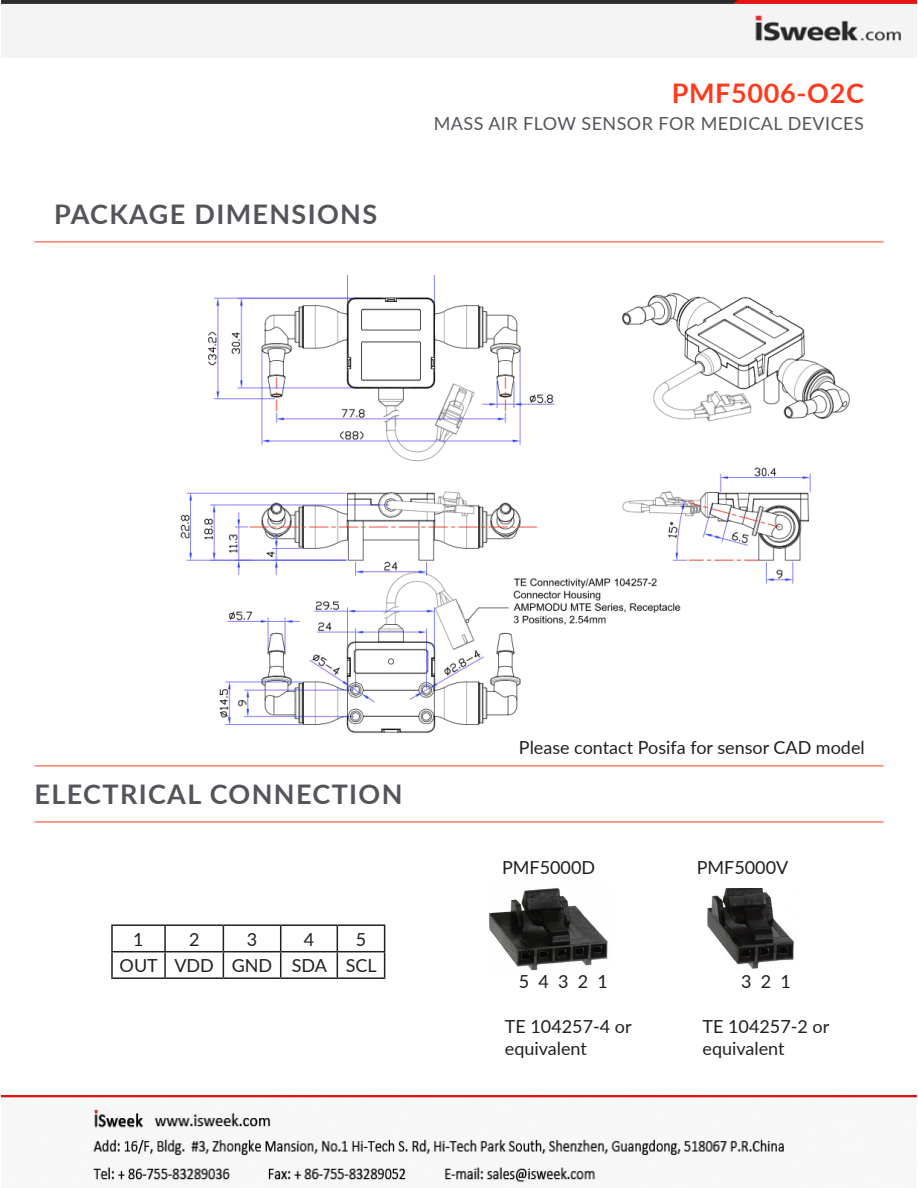
<style>
.page{position:relative;width:918px;height:1188px;background:#fff}
.page>*{position:absolute;margin:0;border:0;box-sizing:border-box;transform-origin:0 0}
.t1{font:700 27px "Lato";letter-spacing:.05em;color:#54555a}
.t2{font:700 27px "Lato";letter-spacing:.025em;color:#ff3a1c}
.t3{font:18px "Lato";color:#231f20}
.t4{font:18px "Lato";letter-spacing:.025em;color:#54555a}
</style>
<div class="page">
<hr style="left:35px;top:242px;width:848px;height:1px;background:#ff3a1c">
<hr style="left:35px;top:766px;width:848px;height:1px;background:#ff3a1c">
<hr style="left:35px;top:822px;width:848px;height:1px;background:#ff3a1c">
<hr style="left:111px;top:924px;width:54px;height:2px;background:#231f20">
<hr style="left:111px;top:926px;width:2px;height:25px;background:#231f20">
<hr style="left:165px;top:924px;width:58px;height:2px;background:#231f20">
<hr style="left:164px;top:926px;width:2px;height:25px;background:#231f20">
<hr style="left:223px;top:924px;width:58px;height:2px;background:#231f20">
<hr style="left:281px;top:924px;width:56px;height:2px;background:#231f20">
<hr style="left:337px;top:924px;width:48px;height:2px;background:#231f20">
<hr style="left:111px;top:951px;width:54px;height:1px;background:#231f20">
<hr style="left:111px;top:952px;width:2px;height:25px;background:#231f20">
<hr style="left:165px;top:951px;width:58px;height:1px;background:#231f20">
<hr style="left:164px;top:952px;width:2px;height:25px;background:#231f20">
<hr style="left:223px;top:951px;width:58px;height:1px;background:#231f20">
<svg style="left:223px;top:926px;width:1px;height:51px"></svg>
<hr style="left:281px;top:951px;width:56px;height:1px;background:#231f20">
<svg style="left:280px;top:926px;width:1px;height:51px"></svg>
<hr style="left:337px;top:951px;width:48px;height:1px;background:#231f20">
<svg style="left:337px;top:926px;width:1px;height:51px"></svg>
<svg style="left:384px;top:926px;width:1px;height:51px"></svg>
<hr style="left:111px;top:977px;width:54px;height:2px;background:#231f20">
<hr style="left:165px;top:977px;width:58px;height:2px;background:#231f20">
<hr style="left:223px;top:977px;width:58px;height:2px;background:#231f20">
<hr style="left:281px;top:977px;width:56px;height:2px;background:#231f20">
<hr style="left:337px;top:977px;width:48px;height:2px;background:#231f20">
<img style="left:180px;top:276px;width:670px;height:457px">
<img style="left:489px;top:888px;width:119px;height:82px">
<img style="left:707px;top:889px;width:87px;height:80px">
<img style="left:2px;top:0;width:914px;height:57px">
<img style="left:1px;top:1095px;width:916px;height:87px">
<p class="t1" style="left:54px;top:194px;width:325px">PACKAGE DIMENSIONS</p>
<p class="t2" style="left:672px;top:73px;width:194px">PMF5006-O2C</p>
<p class="t4" style="left:434px;top:111px;width:432px">MASS AIR FLOW SENSOR FOR MEDICAL DEVICES</p>
<p class="t1" style="left:35px;top:774px;width:369px">ELECTRICAL CONNECTION</p>
<p class="t3" style="left:133px;top:926px;width:12px">1</p>
<p class="t3" style="left:189px;top:926px;width:12px">2</p>
<p class="t3" style="left:247px;top:926px;width:12px">3</p>
<p class="t3" style="left:304px;top:926px;width:12px">4</p>
<p class="t3" style="left:356px;top:926px;width:12px">5</p>
<p class="t3" style="left:120px;top:953px;width:40px">OUT</p>
<p class="t3" style="left:174px;top:953px;width:41px">VDD</p>
<p class="t3" style="left:232px;top:953px;width:42px">GND</p>
<p class="t3" style="left:292px;top:953px;width:37px">SDA</p>
<p class="t3" style="left:346px;top:953px;width:33px">SCL</p>
<p class="t3" style="left:519px;top:735px;width:347px">Please contact Posifa for sensor CAD model</p>
<p class="t3" style="left:502px;top:855px;width:95px">PMF5000D</p>
<p class="t3" style="left:697px;top:855px;width:93px">PMF5000V</p>
<p class="t3" style="left:519px;top:969px;width:91px">5 4 3 2 1</p>
<p class="t3" style="left:741px;top:969px;width:51px">3 2 1</p>
<p class="t3" style="left:505px;top:1014px;width:128px">TE 104257-4 or</p>
<p class="t3" style="left:505px;top:1035px;width:84px">equivalent</p>
<p class="t3" style="left:703px;top:1014px;width:128px">TE 104257-2 or</p>
<p class="t3" style="left:703px;top:1035px;width:84px">equivalent</p>
</div>
